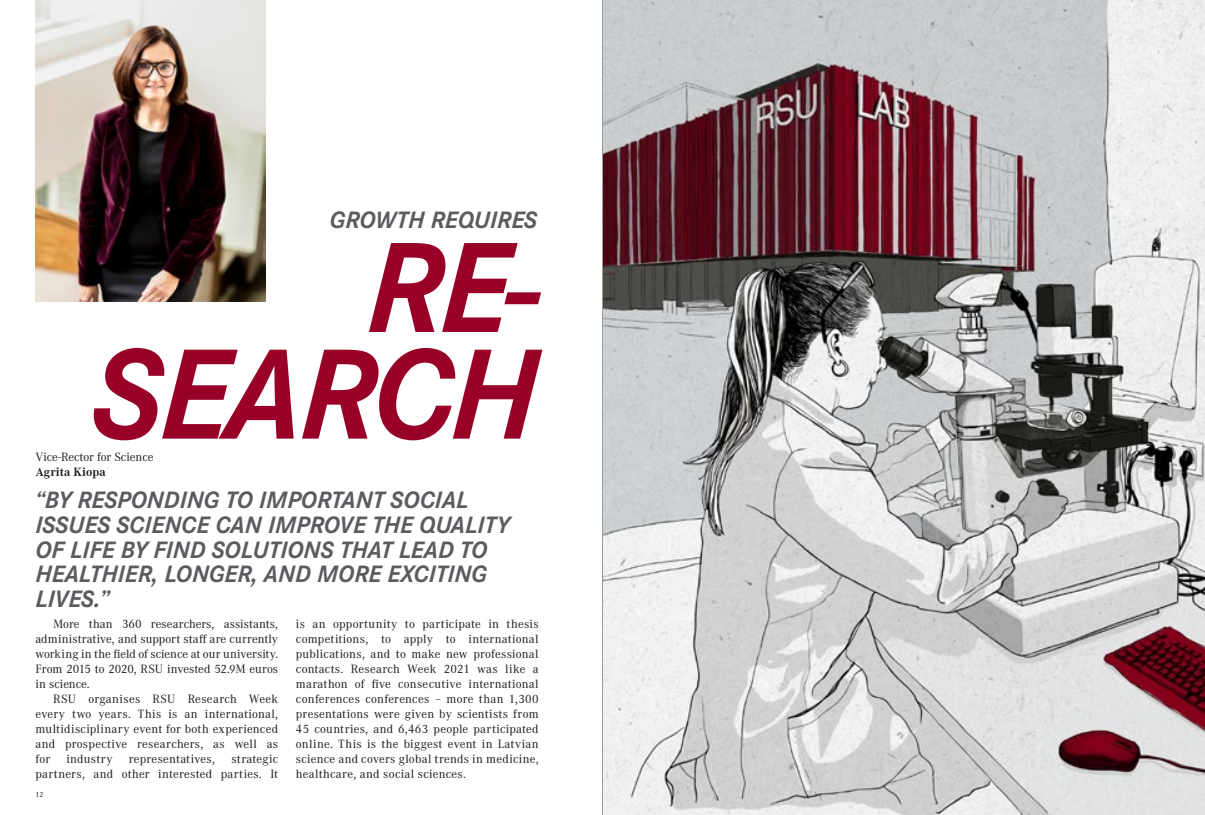
<style>
.page{position:relative;width:1205px;height:815px;background:#fff}
.page>*{position:absolute;margin:0;border:0;box-sizing:border-box;transform-origin:0 0}
.t1{font:italic 700 133.25px/106.6px "Corporate S";letter-spacing:-.025em;color:#990027;text-align:right}
.t2{font:italic 700 24.62px/24.6px "Corporate S";color:#5c5b60}
.t3{font:12.5px/15px "Corporate A";letter-spacing:.015em;color:#1b1c20;text-align:justify}
.t4{font:700 12.5px "Corporate A";color:#1b1c20}
.t5{font:7.5px "Corporate A";color:#1b1c20}
</style>
<div class="page">
<img style="left:603px;top:0;width:602px;height:815px">
<img style="left:35px;top:0;width:231px;height:301px">
<hr style="left:602px;top:0;width:1px;height:815px;background:#9c9c9d">
<h2 class="t2" style="left:330px;top:208px;width:209px">GROWTH REQUIRES</h2>
<h1 class="t1" style="left:93px;top:238px;width:450px">RE-<br>SEARCH</h1>
<p class="t3" style="left:35px;top:449px;width:120px">Vice-Rector for Science</p>
<p class="t4" style="left:35px;top:464px;width:72px">Agrita Kiopa</p>
<h2 class="t2" style="left:35px;top:488px;width:476px">“BY RESPONDING TO IMPORTANT SOCIAL<br>ISSUES SCIENCE CAN IMPROVE THE QUALITY<br>OF LIFE BY FIND SOLUTIONS THAT LEAD TO<br>HEALTHIER, LONGER, AND MORE EXCITING<br>LIVES.”</h2>
<p class="t3" style="left:35px;top:617px;width:244px;text-indent:18px">More than 360 researchers, assistants, administrative, and support staff are currently working in the field of science at our university.<br>From 2015 to 2020, RSU invested 52.9M euros in science.</p>
<p class="t3" style="left:35px;top:692px;width:244px;text-indent:18px">RSU organises RSU Research Week every two years. This is an international, multidisciplinary event for both experienced and prospective researchers, as well as for</p>
<p class="t3" style="left:66px;top:752px;width:48px">industry</p>
<p class="t3" style="left:129px;top:752px;width:88px">representatives,</p>
<p class="t3" style="left:35px;top:752px;width:244px;text-align:right">strategic<br>partners, and other interested parties. It</p>
<p class="t5" style="left:35px;top:791px;width:9px">12</p>
<p class="t3" style="left:296px;top:617px;width:244px">is an opportunity to participate in thesis competitions, to apply to international publications, and to make new professional contacts. Research Week 2021 was like a marathon of five consecutive international conferences conferences – more than 1,300 presentations were given by scientists from 45 countries, and 6,463 people participated online. This is the biggest event in Latvian science and covers global trends in medicine, healthcare, and social sciences.</p>
</div>
